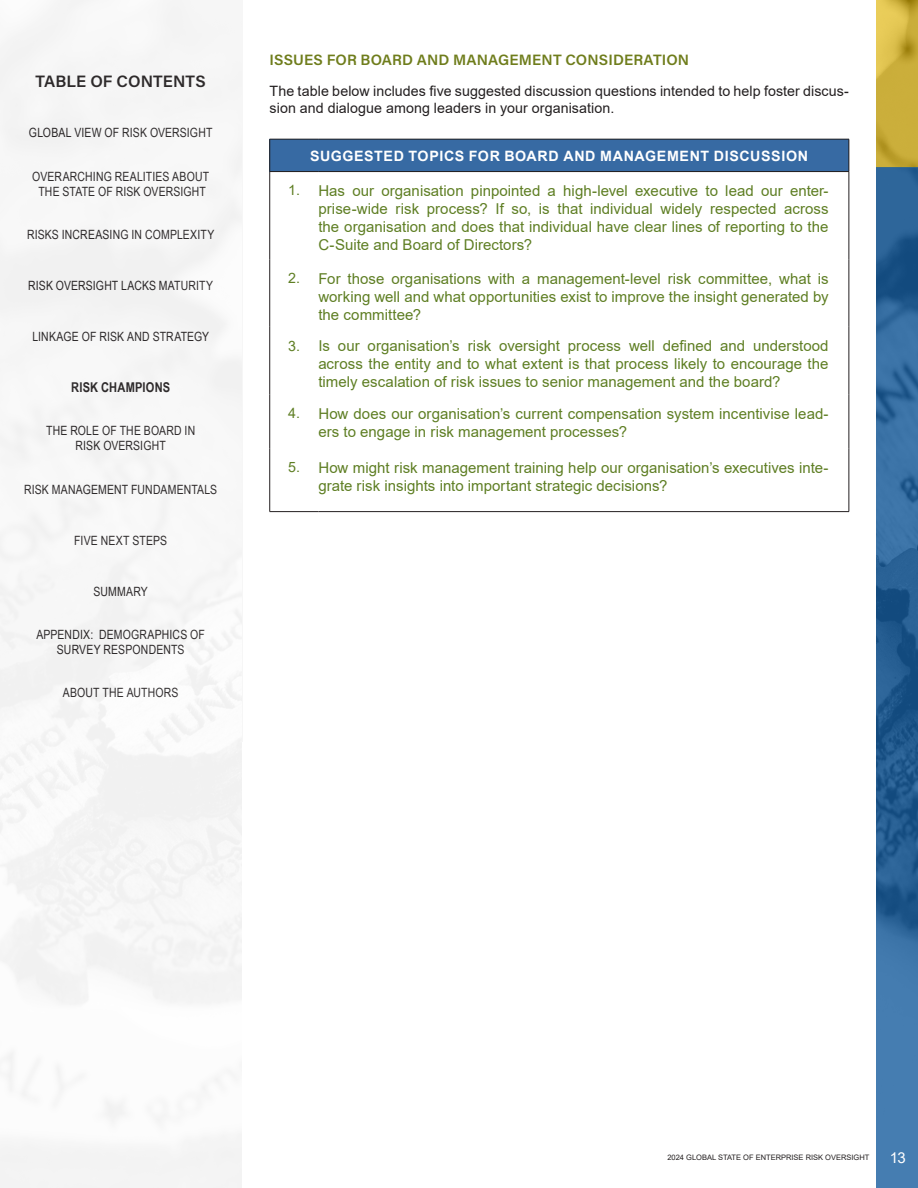
<style>
.page{position:relative;width:918px;height:1188px;background:#fff}
.page>*{position:absolute;margin:0;border:0;box-sizing:border-box;transform-origin:0 0}
.t1{font:16.5px "Acumin Variable Concept";letter-spacing:.005em;color:#231f20}
.CONTENT_TABLE_body_9{font:15px/18px "Arial";letter-spacing:.005em;color:#5e7e23;text-align:justify}
.CONTENT_body_10{font:15px/18px "Arial";letter-spacing:.005em;color:#5e7e23;text-align:justify}
.SECTION_subtitle_MARGIN_LEFT{font:15px "Acumin Variable Concept";letter-spacing:.01em;color:#6f7d1c}
.t2{font:15px "Arial";color:#fff}
.CONTENT_body_10-2{font:14.25px/17.1px "Arial";letter-spacing:.005em;color:#231f20}
.CONTENT_body_10-3{font:700 14.25px "Arial";letter-spacing:.045em;color:#fff}
.TABLE_CONTENT__S_copy{font:14.25px "Arial";color:#5e7e23}
.t3{font:700 13.5px "Arial Narrow";letter-spacing:.015em;color:#231f20}
.t4{font:12.75px/15.3px "Arial Narrow";letter-spacing:.015em;color:#231f20;text-align:center}
.t5{font:7.5px "Arial";color:#231f20}
</style>
<div class="page">
<svg style="left:876px;top:0;width:42px;height:168px;background:#ccb03d"></svg>
<svg style="left:876px;top:168px;width:42px;height:1020px;background:#2f679b"></svg>
<div style="left:270px;top:139px;width:579px;height:33px;background:#376aa3"></div>
<hr style="left:270px;top:139px;width:48px;height:1px;background:#231f20">
<hr style="left:269px;top:139px;width:1px;height:32px;background:#231f20">
<hr style="left:318px;top:139px;width:531px;height:1px;background:#231f20">
<hr style="left:849px;top:139px;width:1px;height:32px;background:#231f20">
<hr style="left:270px;top:171px;width:48px;height:1px;background:#231f20">
<hr style="left:269px;top:172px;width:1px;height:87px;background:#231f20">
<hr style="left:318px;top:171px;width:531px;height:1px;background:#231f20">
<hr style="left:849px;top:172px;width:1px;height:87px;background:#231f20">
<hr style="left:269px;top:259px;width:1px;height:68px;background:#231f20">
<hr style="left:849px;top:259px;width:1px;height:68px;background:#231f20">
<hr style="left:269px;top:327px;width:1px;height:67px;background:#231f20">
<hr style="left:849px;top:327px;width:1px;height:67px;background:#231f20">
<hr style="left:269px;top:394px;width:1px;height:54px;background:#231f20">
<hr style="left:849px;top:394px;width:1px;height:54px;background:#231f20">
<hr style="left:269px;top:448px;width:1px;height:63px;background:#231f20">
<hr style="left:849px;top:448px;width:1px;height:63px;background:#231f20">
<hr style="left:270px;top:511px;width:48px;height:1px;background:#231f20">
<hr style="left:318px;top:511px;width:531px;height:1px;background:#231f20">
<div style="left:0;top:0;width:241px;height:1188px;background:#f7f7f7"></div>
<p class="t1" style="left:36px;top:70px;width:172px">TABLE OF CONTENTS</p>
<p class="t4" style="left:29px;top:125px;width:185px">GLOBAL VIEW OF RISK OVERSIGHT</p>
<p class="t4" style="left:32px;top:168px;width:178px">OVERARCHING REALITIES ABOUT<br>THE STATE OF RISK OVERSIGHT</p>
<p class="t4" style="left:27px;top:227px;width:189px">RISKS INCREASING IN COMPLEXITY</p>
<p class="t4" style="left:28px;top:277px;width:186px">RISK OVERSIGHT LACKS MATURITY</p>
<p class="t4" style="left:32px;top:328px;width:178px">LINKAGE OF RISK AND STRATEGY</p>
<p class="t3" style="left:71px;top:377px;width:101px">RISK CHAMPIONS</p>
<p class="t4" style="left:46px;top:423px;width:151px">THE ROLE OF THE BOARD IN<br>RISK OVERSIGHT</p>
<p class="t4" style="left:24px;top:481px;width:195px">RISK MANAGEMENT FUNDAMENTALS</p>
<p class="t4" style="left:74px;top:532px;width:94px">FIVE NEXT STEPS</p>
<p class="t4" style="left:93px;top:583px;width:56px">SUMMARY</p>
<p class="t4" style="left:36px;top:626px;width:170px">APPENDIX: DEMOGRAPHICS OF<br>SURVEY RESPONDENTS</p>
<p class="t4" style="left:63px;top:685px;width:117px">ABOUT THE AUTHORS</p>
<p class="SECTION_subtitle_MARGIN_LEFT" style="left:270px;top:49px;width:421px">ISSUES FOR BOARD AND MANAGEMENT CONSIDERATION</p>
<p class="CONTENT_body_10-2" style="left:270px;top:82px;width:581px">The table below includes five suggested discussion questions intended to help foster discus&shy;sion and dialogue among leaders in your organisation.</p>
<p class="CONTENT_body_10-3" style="left:310px;top:146px;width:499px">SUGGESTED TOPICS FOR BOARD AND MANAGEMENT DISCUSSION</p>
<p class="TABLE_CONTENT__S_copy" style="left:288px;top:181px;width:13px">1.</p>
<p class="CONTENT_body_10" style="left:318px;top:182px;width:512px">Has our organisation pinpointed a high-level executive to lead our enter&shy;prise-wide risk process? If so, is that individual widely respected across the organisation and does that individual have clear lines of reporting to the C-Suite and Board of Directors?</p>
<p class="TABLE_CONTENT__S_copy" style="left:288px;top:268px;width:13px">2.</p>
<p class="CONTENT_TABLE_body_9" style="left:318px;top:269px;width:512px">For those organisations with a management-level risk committee, what is working well and what opportunities exist to improve the insight generated by the committee?</p>
<p class="TABLE_CONTENT__S_copy" style="left:288px;top:336px;width:13px">3.</p>
<p class="CONTENT_TABLE_body_9" style="left:318px;top:337px;width:512px">Is our organisation’s risk oversight process well defined and understood across the entity and to what extent is that process likely to encourage the timely escalation of risk issues to senior management and the board?</p>
<p class="TABLE_CONTENT__S_copy" style="left:288px;top:403px;width:13px">4.</p>
<p class="CONTENT_TABLE_body_9" style="left:318px;top:404px;width:512px">How does our organisation’s current compensation system incentivise lead&shy;ers to engage in risk management processes?</p>
<p class="TABLE_CONTENT__S_copy" style="left:288px;top:457px;width:13px">5.</p>
<p class="CONTENT_TABLE_body_9" style="left:318px;top:458px;width:512px">How might risk management training help our organisation’s executives inte&shy;grate risk insights into important strategic decisions?</p>
<p class="t5" style="left:667px;top:1152px;width:204px">2024 GLOBAL STATE OF ENTERPRISE RISK OVERSIGHT</p>
<p class="t2" style="left:890px;top:1147px;width:18px">13</p>
</div>
